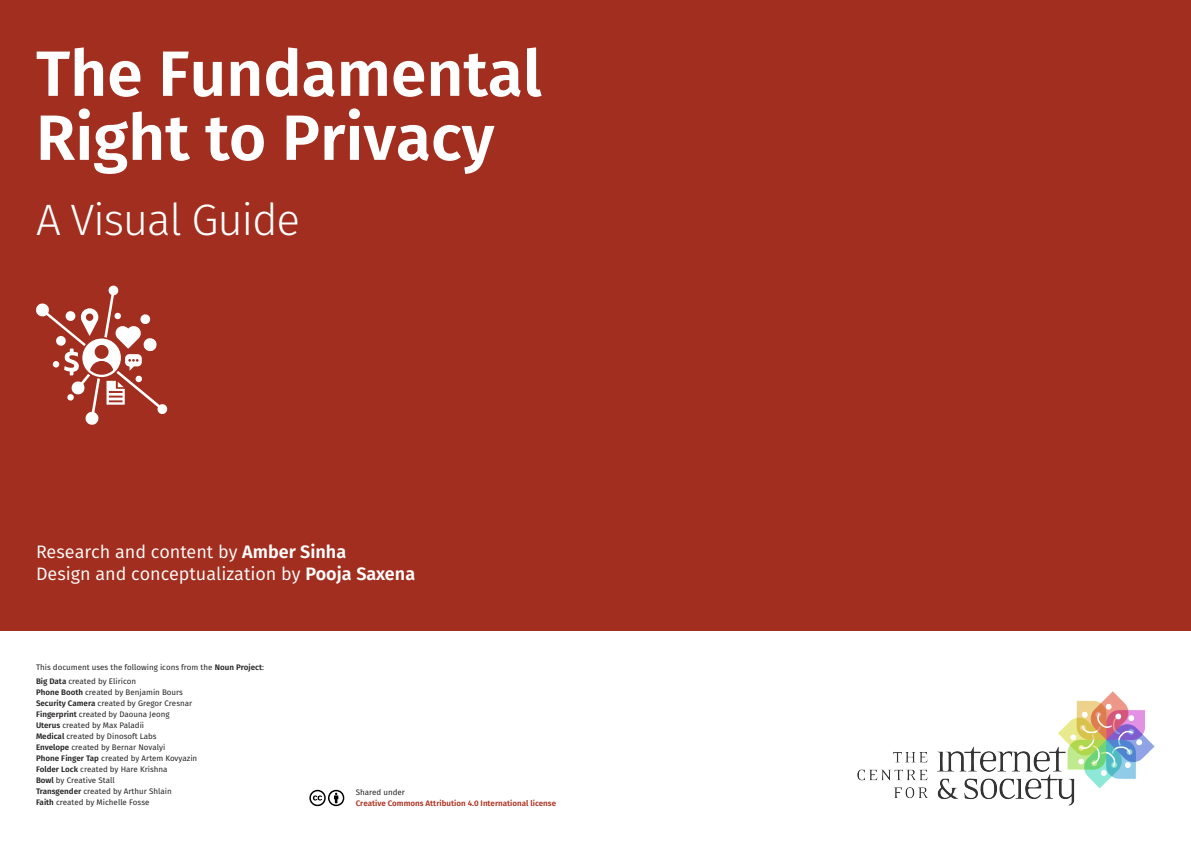
<style>
.page{position:relative;width:1191px;height:842px;background:#fff}
.page>*{position:absolute;margin:0;border:0;box-sizing:border-box;transform-origin:0 0}
.t1{font:600 64px/64px "Fira Sans";color:#fff}
.t2{font:300 44px "Fira Sans";letter-spacing:-.03em;color:#fff}
.t3{font:18px/22px "Fira Sans";color:#fff}
.t4{font:8px/11px "Fira Sans";color:#282526}
.t5{font:600 8px "Fira Sans";color:#ae3323}
.s1{font-weight:600}
</style>
<div class="page">
<div style="left:0;top:0;width:1191px;height:631px;background:#a12e1f"></div>
<svg style="left:309px;top:790px;width:35px;height:16px"></svg>
<img style="left:857px;top:692px;width:298px;height:114px">
<svg style="left:36px;top:285px;width:132px;height:140px"></svg>
<h1 class="t1" style="left:36px;top:38px;width:507px">The Fundamental<br>Right to Privacy</h1>
<h2 class="t2" style="left:36px;top:188px;width:266px">A Visual Guide</h2>
<h3 class="t3" style="left:36px;top:540px;width:381px">Research and content by <span class="s1">Amber Sinha<br></span>Design and conceptualization by <span class="s1">Pooja Saxena</span></h3>
<p class="t4" style="left:36px;top:660px;width:229px;line-height:14px">This document uses the following icons from the <span class="s1">Noun Project</span>:<br><span class="s1">Big Data</span> created by Eliricon</p>
<p class="t4" style="left:36px;top:686px;width:163px"><span class="s1">Phone Booth</span> created by Benjamin Bours <span class="s1">Security Camera</span> created by Gregor Cresnar <span class="s1">Fingerprint</span> created by Daouna Jeong<br><span class="s1">Uterus</span> created by Max Paladii<br><span class="s1">Medical</span> created by Dinosoft Labs<br><span class="s1">Envelope</span> created by Bernar Novalyi<br><span class="s1">Phone Finger Tap</span> created by Artem Kovyazin <span class="s1">Folder Lock</span> created by Hare Krishna<br><span class="s1">Bowl</span> by Creative Stall<br><span class="s1">Transgender</span> created by Arthur Shlain<br><span class="s1">Faith</span> created by Michelle Fosse</p>
<p class="t4" style="left:356px;top:787px;width:51px">Shared under</p>
<p class="t5" style="left:356px;top:797px;width:202px">Creative Commons Attribution 4.0 International license</p>
</div>
